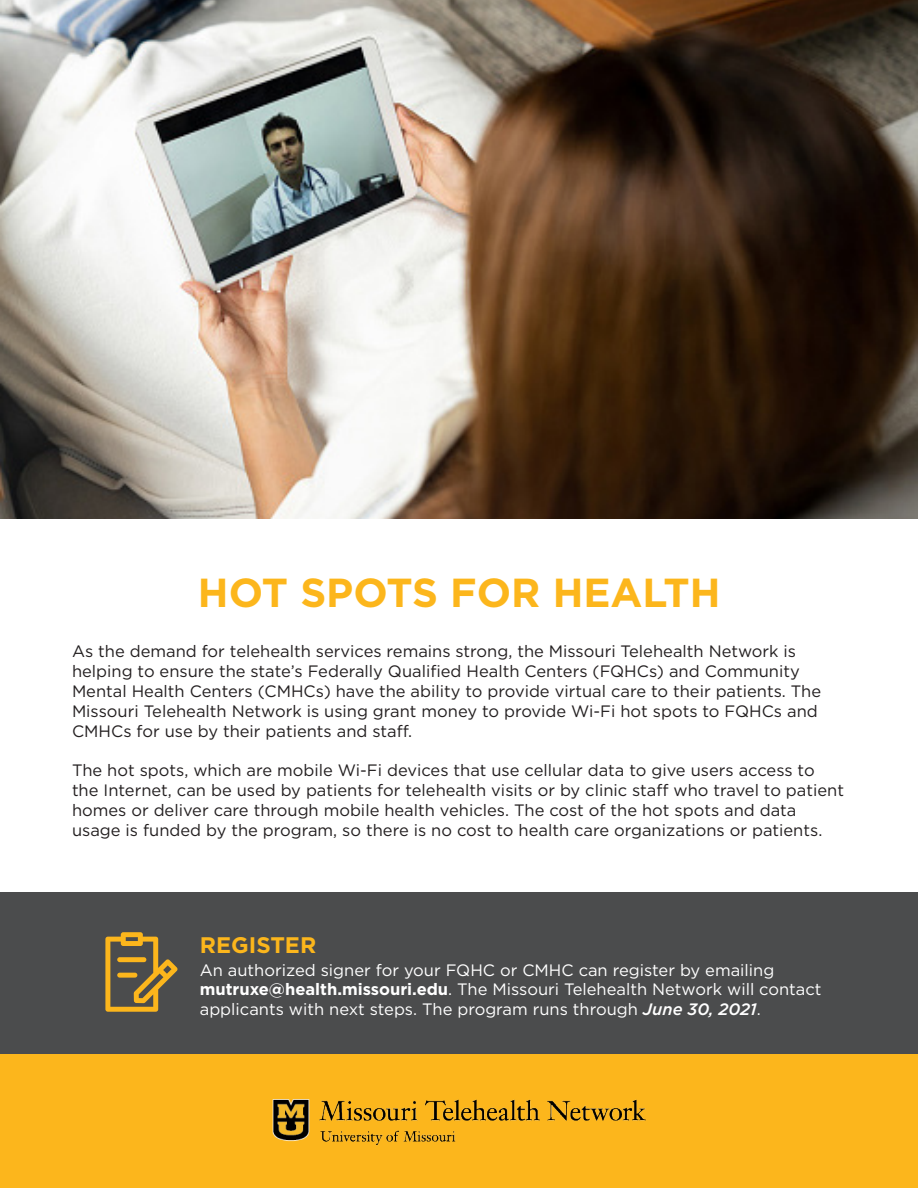
<style>
.page{position:relative;width:918px;height:1188px;background:#fff}
.page>*{position:absolute;margin:0;border:0;box-sizing:border-box;transform-origin:0 0}
.t1{font:700 40.5px "Gotham";color:#fcb61c}
.t2{font:700 22.5px "Gotham";color:#fcb61c}
.t3{font:16.5px/19.8px "Gotham";color:#231f20}
.t4{font:16.5px/19.8px "Gotham";color:#fff}
.s1{font-weight:700}
.s2{font-weight:500;font-style:italic}
</style>
<div class="page">
<img style="left:0;top:0;width:918px;height:518px">
<div style="left:0;top:893px;width:918px;height:162px;background:#4b4c4d"></div>
<div style="left:0;top:1055px;width:918px;height:133px;background:#fcb61c"></div>
<svg style="left:105px;top:932px;width:73px;height:80px"></svg>
<img style="left:272px;top:1099px;width:374px;height:47px">
<p class="t1" style="left:198px;top:566px;width:524px">HOT SPOTS FOR HEALTH</p>
<p class="t3" style="left:72px;top:641px;width:751px">As the demand for telehealth services remains strong, the Missouri Telehealth Network is helping to ensure the state’s Federally Qualified Health Centers (FQHCs) and Community Mental Health Centers (CMHCs) have the ability to provide virtual care to their patients. The Missouri Telehealth Network is using grant money to provide Wi-Fi hot spots to FQHCs and CMHCs for use by their patients and staff.</p>
<p class="t3" style="left:72px;top:760px;width:774px">The hot spots, which are mobile Wi-Fi devices that use cellular data to give users access to the Internet, can be used by patients for telehealth visits or by clinic staff who travel to patient homes or deliver care through mobile health vehicles. The cost of the hot spots and data usage is funded by the program, so there is no cost to health care organizations or patients.</p>
<p class="t2" style="left:200px;top:930px;width:118px">REGISTER</p>
<p class="t4" style="left:200px;top:960px;width:623px">An authorized signer for your FQHC or CMHC can register by emailing <span class="s1">mutruxe@health.missouri.edu</span>. The Missouri Telehealth Network will contact applicants with next steps. The program runs through <span class="s2">June 30, 2021</span>.</p>
</div>
